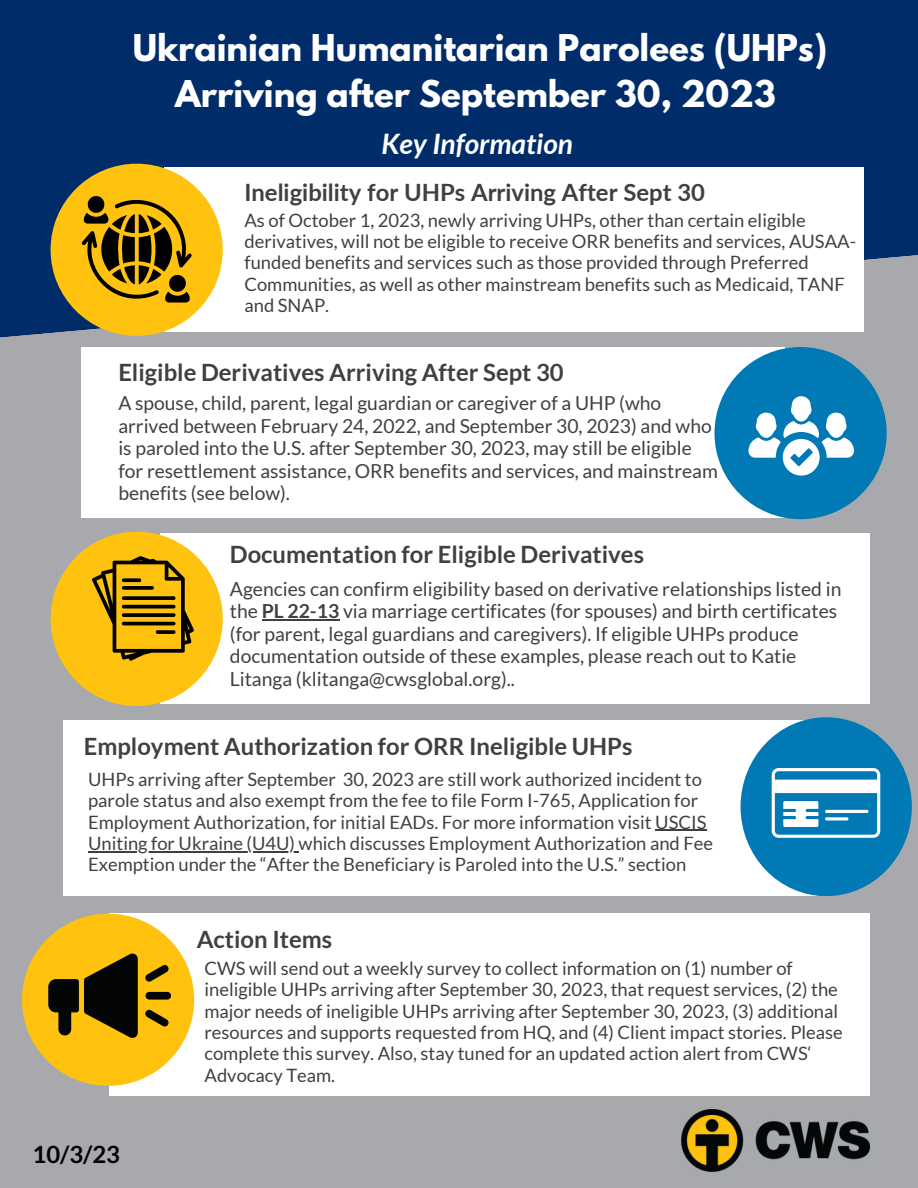
<style>
.page{position:relative;width:918px;height:1188px;background:#a7a9ac}
.page>*{position:absolute;margin:0;border:0;box-sizing:border-box;transform-origin:0 0}
.t1{font:700 32.7px/46.2px "League Spartan";color:#fff;text-align:center}
.t2{font:italic 700 28.2px "Lato";color:#fff}
.t3{font:700 23.85px "Lato";color:#404040}
.t4{font:700 23.85px "Lato";color:#000}
.t5{font:19.35px/22.5px "Lato";color:#404040}
.t6{font:18.45px/21.3px "Lato";color:#404040}
.s1{font-weight:700}
</style>
<div class="page">
<svg style="left:0;top:0;width:918px;height:356px;fill:#002d6a"></svg>
<div style="left:165px;top:168px;width:699px;height:164px;background:#fff"></div>
<div style="left:51px;top:164px;width:172px;height:172px;background:#ffc20e;border-radius:50%"></div>
<div style="left:81px;top:347px;width:703px;height:171px;background:#fff"></div>
<div style="left:715px;top:347px;width:172px;height:172px;background:#0079b5;border-radius:50%"></div>
<div style="left:160px;top:534px;width:710px;height:170px;background:#fff"></div>
<div style="left:51px;top:532px;width:172px;height:174px;background:#ffc20e;border-radius:50%"></div>
<div style="left:63px;top:721px;width:753px;height:175px;background:#fff"></div>
<div style="left:741px;top:717px;width:171px;height:179px;background:#0079b5;border-radius:50%"></div>
<div style="left:110px;top:914px;width:760px;height:182px;background:#fff"></div>
<div style="left:22px;top:914px;width:172px;height:172px;background:#ffc20e;border-radius:50%"></div>
<svg style="left:81px;top:196px;width:111px;height:107px"></svg>
<svg style="left:748px;top:396px;width:106px;height:80px"></svg>
<svg style="left:92px;top:556px;width:102px;height:105px"></svg>
<svg style="left:772px;top:768px;width:108px;height:70px"></svg>
<svg style="left:48px;top:954px;width:90px;height:84px"></svg>
<svg style="left:145px;top:992px;width:26px;height:8px"></svg>
<svg style="left:145px;top:965px;width:24px;height:17px"></svg>
<svg style="left:145px;top:1010px;width:24px;height:17px"></svg>
<img style="left:682px;top:1110px;width:188px;height:61px">
<hr style="left:262px;top:619px;width:77px;height:1px;background:#404040">
<hr style="left:655px;top:830px;width:51px;height:1px;background:#404040">
<hr style="left:88px;top:851px;width:211px;height:1px;background:#404040">
<p class="t1" style="left:133px;top:29px;width:696px">Ukrainian Humanitarian Parolees (UHPs)<br>Arriving after September 30, 2023</p>
<p class="t2" style="left:381px;top:126px;width:193px">Key Information</p>
<p class="t3" style="left:244px;top:177px;width:462px">Ineligibility for UHPs Arriving After Sept 30</p>
<p class="t6" style="left:244px;top:209px;width:613px">As of October 1, 2023, newly arriving UHPs, other than certain eligible derivatives, will not be eligible to receive ORR benefits and services, AUSAA&shy;funded benefits and services such as those provided through Preferred Communities, as well as other mainstream benefits such as Medicaid, TANF and SNAP.</p>
<p class="t3" style="left:118px;top:358px;width:447px">Eligible Derivatives Arriving After Sept 30</p>
<p class="t5" style="left:118px;top:391px;width:601px">A spouse, child, parent, legal guardian or caregiver of a UHP (who arrived between February 24, 2022, and September 30, 2023) and who is paroled into the U.S. after September 30, 2023, may still be eligible for resettlement assistance, ORR benefits and services, and mainstream benefits (see below).</p>
<p class="t3" style="left:230px;top:540px;width:416px">Documentation for Eligible Derivatives</p>
<p class="t5" style="left:230px;top:577px;width:613px">Agencies can confirm eligibility based on derivative relationships listed in the <span class="s1">PL 22-13</span> via marriage certificates (for spouses) and birth certificates (for parent, legal guardians and caregivers). If eligible UHPs produce documentation outside of these examples, please reach out to Katie Litanga (klitanga@cwsglobal.org)..</p>
<p class="t3" style="left:84px;top:732px;width:550px">Employment Authorization for ORR Ineligible UHPs</p>
<p class="t6" style="left:88px;top:768px;width:626px">UHPs arriving after September 30, 2023 are still work authorized incident to parole status and also exempt from the fee to file Form I-765, Application for Employment Authorization, for initial EADs. For more information visit USCIS Uniting for Ukraine (U4U) which discusses Employment Authorization and Fee Exemption under the “After the Beneficiary is Paroled into the U.S.” section</p>
<p class="t4" style="left:33px;top:1139px;width:89px">10/3/23</p>
<p class="t3" style="left:197px;top:924px;width:137px">Action Items</p>
<p class="t6" style="left:205px;top:957px;width:640px">CWS will send out a weekly survey to collect information on (1) number of ineligible UHPs arriving after September 30, 2023, that request services, (2) the major needs of ineligible UHPs arriving after September 30, 2023, (3) additional resources and supports requested from HQ, and (4) Client impact stories. Please complete this survey. Also, stay tuned for an updated action alert from CWS‘ Advocacy Team.</p>
</div>
